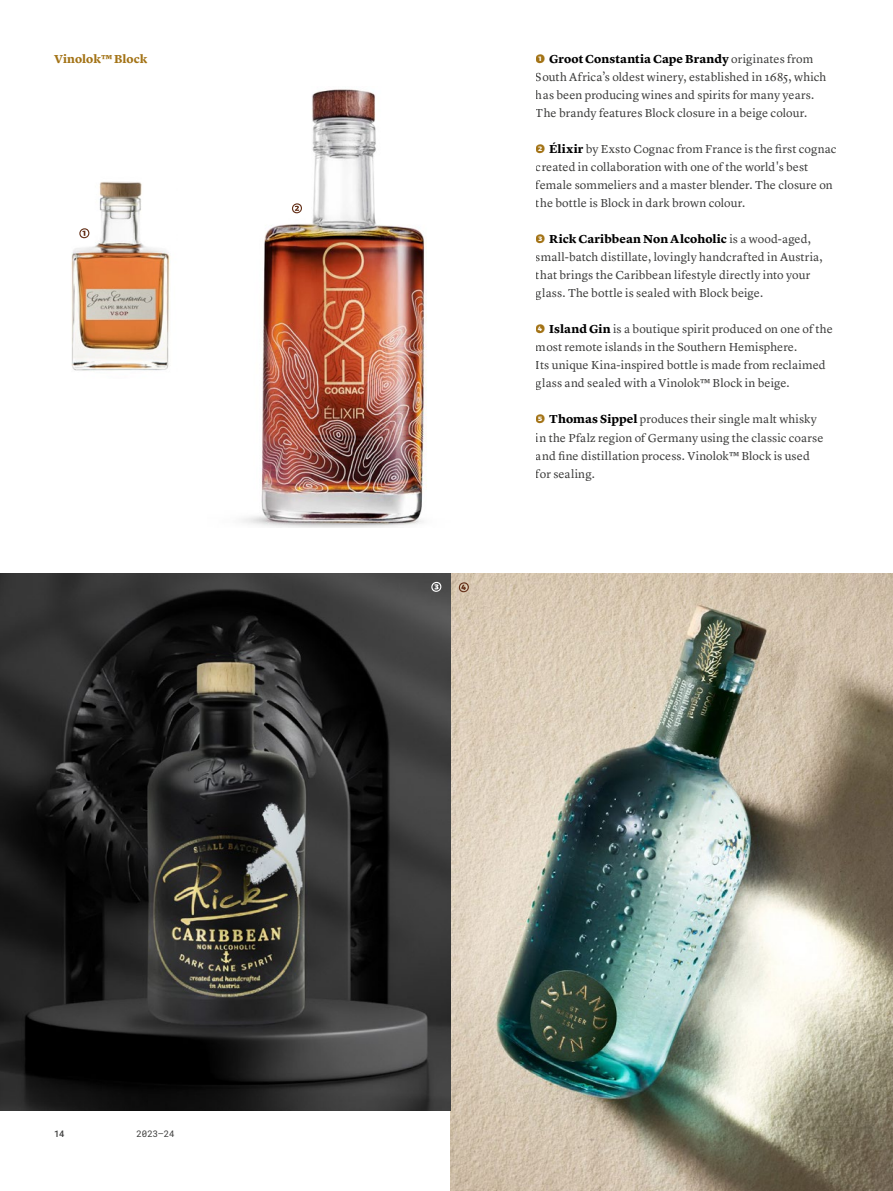
<style>
.page{position:relative;width:893px;height:1191px;background:#fff}
.page>*{position:absolute;margin:0;border:0;box-sizing:border-box;transform-origin:0 0}
.t1{font:12px/18px "Lyon Text";letter-spacing:.005em;color:#3c3c3b}
.t2{font:700 12px "Lyon Text";color:#a37316}
.t3{font:9px "Roboto Mono";color:#3c3c3b}
.t4{font:500 9px "Roboto Mono";color:#3c3c3b}
.s1{font-family:"Dederon SDOT";font-weight:700;color:#a37316}
.s2{font-weight:700;color:#000}
</style>
<div class="page">
<img style="left:450px;top:573px;width:443px;height:618px">
<img style="left:0;top:573px;width:450px;height:537px">
<svg style="left:459px;top:582px;width:10px;height:10px"></svg>
<svg style="left:431px;top:582px;width:10px;height:10px"></svg>
<img style="left:71px;top:182px;width:99px;height:189px">
<img style="left:242px;top:89px;width:185px;height:438px">
<svg style="left:79px;top:228px;width:10px;height:10px"></svg>
<svg style="left:292px;top:203px;width:10px;height:10px"></svg>
<p class="t2" style="left:54px;top:50px;width:95px">Vinolok™ Block</p>
<p class="t4" style="left:54px;top:1127px;width:12px">14</p>
<p class="t3" style="left:136px;top:1127px;width:39px">2023–24</p>
<p class="t1" style="left:536px;top:49px;width:292px"><span class="s1">❶</span> <span class="s2">Groot Constantia Cape Brandy</span> originates from South Africa’s oldest winery, established in 1685, which has been producing wines and spirits for many years.<br>The brandy features Block closure in a beige colour.</p>
<p class="t1" style="left:536px;top:139px;width:302px"><span class="s1">❷</span> <span class="s2">Élixir</span> by Exsto Cognac from France is the first cognac created in collaboration with one of the world's best female sommeliers and a master blender. The closure on the bottle is Block in dark brown colour.</p>
<p class="t1" style="left:536px;top:229px;width:289px"><span class="s1">❸</span> <span class="s2">Rick Caribbean Non Alcoholic</span> is a wood-aged, small-batch distillate, lovingly handcrafted in Austria, that brings the Caribbean lifestyle directly into your glass. The bottle is sealed with Block beige.</p>
<p class="t1" style="left:536px;top:319px;width:299px"><span class="s1">❹</span> <span class="s2">Island Gin</span> is a boutique spirit produced on one of the most remote islands in the Southern Hemisphere.<br>Its unique Kina-inspired bottle is made from reclaimed glass and sealed with a Vinolok™ Block in beige.</p>
<p class="t1" style="left:536px;top:409px;width:289px"><span class="s1">❺</span> <span class="s2">Thomas Sippel</span> produces their single malt whisky in the Pfalz region of Germany using the classic coarse and fine distillation process. Vinolok™ Block is used for sealing.</p>
</div>
